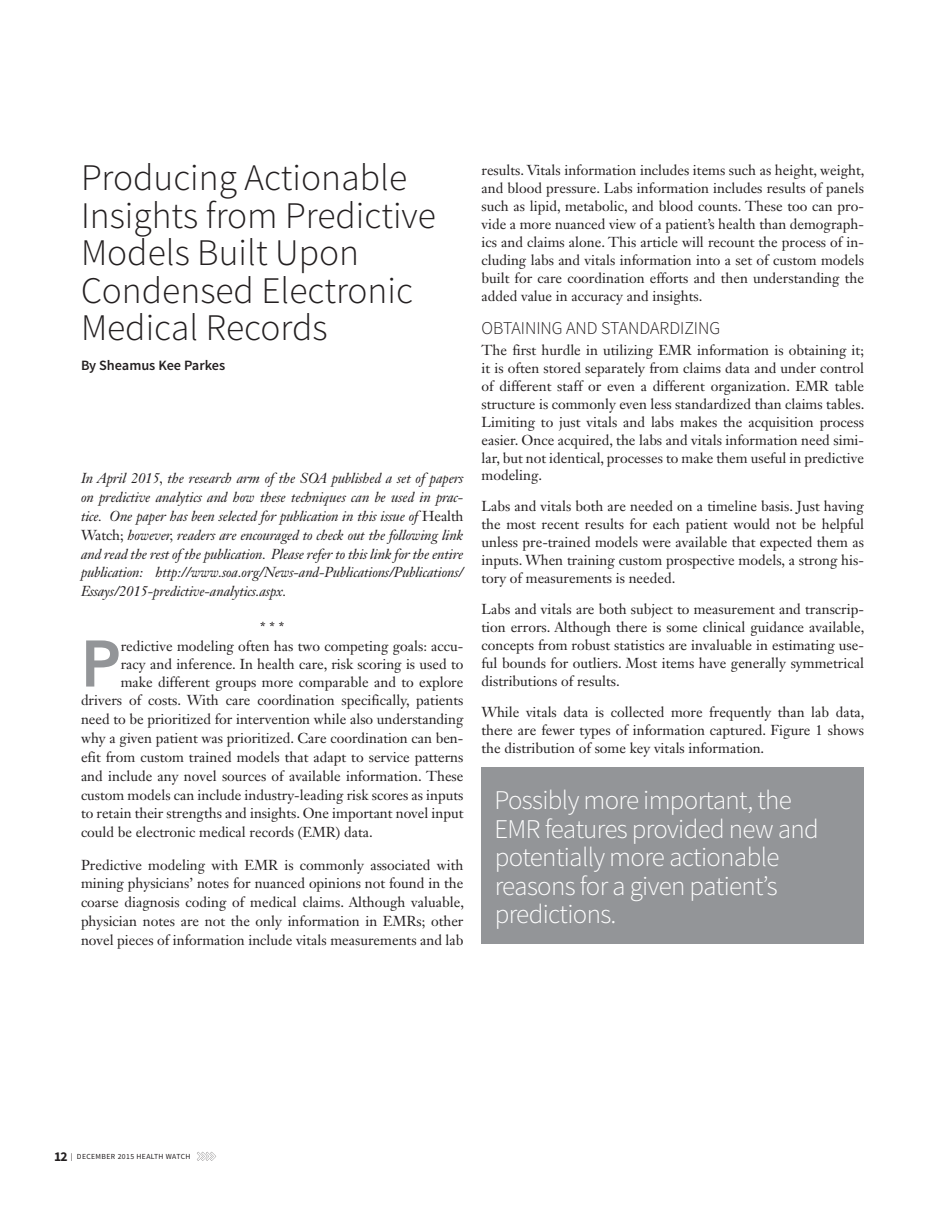
<style>
.page{position:relative;width:945px;height:1215px;background:#fff}
.page>*{position:absolute;margin:0;border:0;box-sizing:border-box;transform-origin:0 0}
.t1{font:800 65.1px "Avenir LT Std";color:#939598}
.t2{font:300 37.5px/37.5px "Source Sans Pro";color:#231f20}
.t3{font:300 27px/28.5px "Source Sans Pro";letter-spacing:-.025em;color:#fff}
.t4{font:300 18px "Source Sans Pro";color:#231f20}
.t5{font:14.25px/18px "Janson Text LT Std";color:#231f20;text-align:justify}
.t6{font:italic 14.25px/18.9px "Janson Text LT Std";letter-spacing:-.01em;color:#231f20;text-align:justify}
.t7{font:600 14.25px "Source Sans Pro";color:#231f20}
.t8{font:7.8px "Source Sans Pro";letter-spacing:.05em;color:#231f20}
.s1{font-style:normal}
.s2{font-weight:700;font-size:13.5px}
</style>
<div class="page">
<svg style="left:197px;top:1152px;width:19px;height:9px"></svg>
<div style="left:482px;top:768px;width:382px;height:176px;background:#939598"></div>
<h2 class="t2" style="left:81px;top:159px;width:357px">Producing Actionable<br>Insights from Predictive<br>Models Built Upon<br>Condensed Electronic<br>Medical Records</h2>
<p class="t7" style="left:81px;top:356px;width:146px">By Sheamus Kee Parkes</p>
<p class="t6" style="left:81px;top:469px;width:384px">In April 2015, the research arm of the SOA published a set of papers on predictive analytics and how these techniques can be used in prac&shy;tice. One paper has been selected for publication in this issue of <span class="s1">Health Watch;</span> however, readers are encouraged to check out the following link and read the rest of the publication. Please refer to this link for the entire publication: http://www.soa.org/News-and-Publications/Publications/ Essays/2015-predictive-analytics.aspx.</p>
<p class="t5" style="left:260px;top:618px;width:26px">* * *</p>
<h1 class="t1" style="left:81px;top:625px;width:41px">P</h1>
<p class="t5" style="left:121px;top:637px;width:344px">redictive modeling often has two competing goals: accu-</p>
<p class="t5" style="left:121px;top:655px;width:344px">racy and inference. In health care, risk scoring is used to</p>
<p class="t5" style="left:121px;top:672px;width:344px">make different groups more comparable and to explore</p>
<p class="t5" style="left:81px;top:691px;width:384px">drivers of costs. With care coordination specifically, patients</p>
<p class="t5" style="left:81px;top:710px;width:384px">need to be prioritized for intervention while also understanding</p>
<p class="t5" style="left:81px;top:729px;width:384px">why a given patient was prioritized. Care coordination can ben-</p>
<p class="t5" style="left:81px;top:748px;width:384px">efit from custom trained models that adapt to service patterns</p>
<p class="t5" style="left:81px;top:767px;width:384px">and include any novel sources of available information. These</p>
<p class="t5" style="left:81px;top:786px;width:384px">custom models can include industry-leading risk scores as inputs</p>
<p class="t5" style="left:81px;top:804px;width:384px">to retain their strengths and insights. One important novel input</p>
<p class="t5" style="left:81px;top:823px;width:293px">could be electronic medical records (EMR) data.</p>
<p class="t5" style="left:81px;top:855px;width:385px;line-height:18.9px">Predictive modeling with EMR is commonly associated with mining physicians’ notes for nuanced opinions not found in the coarse diagnosis coding of medical claims. Although valuable, physician notes are not the only information in EMRs; other novel pieces of information include vitals measurements and lab</p>
<p class="t5" style="left:481px;top:161px;width:385px">results. Vitals information includes items such as height, weight, and blood pressure. Labs information includes results of panels such as lipid, metabolic, and blood counts. These too can pro&shy;vide a more nuanced view of a patient’s health than demograph&shy;ics and claims alone. This article will recount the process of in&shy;cluding labs and vitals information into a set of custom models built for care coordination efforts and then understanding the added value in accuracy and insights.</p>
<p class="t4" style="left:482px;top:317px;width:240px">OBTAINING AND STANDARDIZING</p>
<p class="t5" style="left:482px;top:340px;width:385px">The first hurdle in utilizing EMR information is obtaining it; it is often stored separately from claims data and under control of different staff or even a different organization. EMR table structure is commonly even less standardized than claims tables.<br>Limiting to just vitals and labs makes the acquisition process easier. Once acquired, the labs and vitals information need simi&shy;lar, but not identical, processes to make them useful in predictive modeling.</p>
<p class="t5" style="left:482px;top:497px;width:384px">Labs and vitals both are needed on a timeline basis. Just having the most recent results for each patient would not be helpful unless pre-trained models were available that expected them as inputs. When training custom prospective models, a strong his&shy;tory of measurements is needed.</p>
<p class="t5" style="left:482px;top:600px;width:385px">Labs and vitals are both subject to measurement and transcrip&shy;tion errors. Although there is some clinical guidance available, concepts from robust statistics are invaluable in estimating use&shy;ful bounds for outliers. Most items have generally symmetrical distributions of results.</p>
<p class="t5" style="left:482px;top:703px;width:385px">While vitals data is collected more frequently than lab data, there are fewer types of information captured. Figure 1 shows the distribution of some key vitals information.</p>
<h3 class="t3" style="left:495px;top:786px;width:326px">Possibly more important, the<br>EMR features provided new and potentially more actionable reasons for a given patient’s predictions.</h3>
<p class="t8" style="left:54px;top:1152px;width:138px"><span class="s2">12</span> | DECEMBER 2015 HEALTH WATCH</p>
</div>
